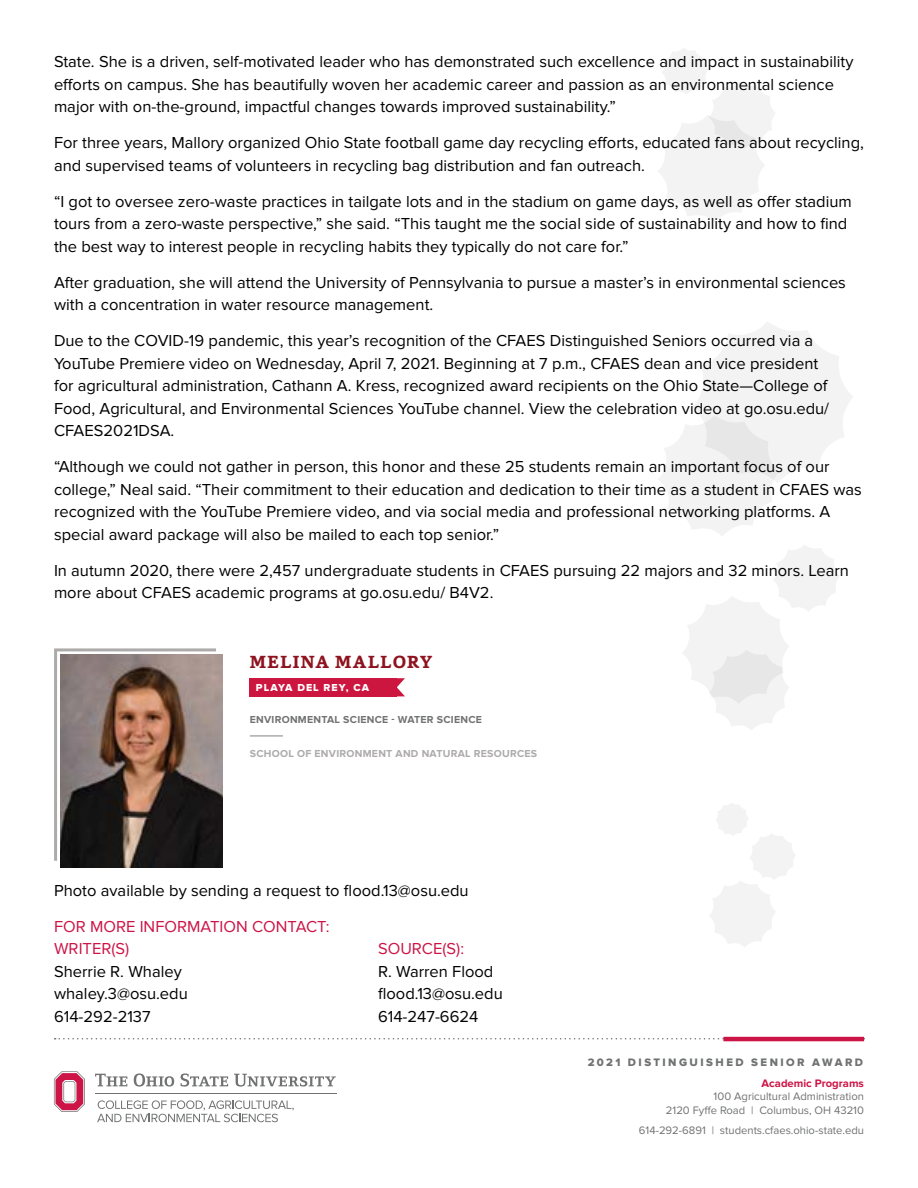
<style>
.page{position:relative;width:918px;height:1188px;background:#fff}
.page>*{position:absolute;margin:0;border:0;box-sizing:border-box;transform-origin:0 0}
.t1{font:700 18px "Capita";letter-spacing:.07em;color:#8e131e}
.t2{font:16.5px/22.5px "Proxima Nova";color:#000}
.t3{font:16.5px/22.5px "Proxima Nova";color:#cd1446}
.t4{font:11.25px/13.5px "Proxima Nova";color:#717272;text-align:right}
.t5{font:11.25px "Proxima Nova Extrabld";letter-spacing:.22em;color:#717272}
.t6{font:700 11.25px "Proxima Nova";color:#cd1446}
.t7{font:700 10.5px "Proxima Nova";letter-spacing:.025em;color:#adaaaa}
.t8{font:700 10.5px "Proxima Nova";letter-spacing:.025em;color:#717272}
.t9{font:10.5px "Proxima Nova Extrabld";letter-spacing:.1em;color:#fff}
</style>
<div class="page">
<svg style="left:659px;top:322px;width:194px;height:214px"></svg>
<svg style="left:682px;top:545px;width:157px;height:185px"></svg>
<svg style="left:710px;top:803px;width:85px;height:144px"></svg>
<svg style="left:658px;top:48px;width:117px;height:174px"></svg>
<svg style="left:55px;top:1038px;width:668px;height:2px"></svg>
<svg style="left:97px;top:1100px;width:197px;height:22px"></svg>
<svg style="left:54px;top:1071px;width:31px;height:41px"></svg>
<hr style="left:95px;top:1093px;width:242px;height:1px;background:#717272">
<svg style="left:95px;top:1074px;width:32px;height:12px"></svg>
<svg style="left:134px;top:1073px;width:40px;height:14px"></svg>
<svg style="left:181px;top:1073px;width:47px;height:14px"></svg>
<svg style="left:234px;top:1074px;width:102px;height:13px"></svg>
<hr style="left:250px;top:735px;width:33px;height:2px;background:#adaaaa">
<svg style="left:54px;top:648px;width:162px;height:216px"></svg>
<hr style="left:723px;top:1037px;width:141px;height:4px;background:#cd1446">
<svg style="left:397px;top:678px;width:8px;height:18px"></svg>
<div style="left:250px;top:678px;width:147px;height:18px;background:#cd163f"></div>
<img style="left:61px;top:654px;width:162px;height:214px">
<p class="t2" style="left:54px;top:51px;width:801px">State. She is a driven, self-motivated leader who has demonstrated such excellence and impact in sustainability efforts on campus. She has beautifully woven her academic career and passion as an environmental science major with on-the-ground, impactful changes towards improved sustainability.”</p>
<p class="t2" style="left:54px;top:132px;width:812px">For three years, Mallory organized Ohio State football game day recycling efforts, educated fans about recycling, and supervised teams of volunteers in recycling bag distribution and fan outreach.</p>
<p class="t2" style="left:54px;top:190px;width:799px">“I got to oversee zero-waste practices in tailgate lots and in the stadium on game days, as well as offer stadium tours from a zero-waste perspective,” she said. “This taught me the social side of sustainability and how to find the best way to interest people in recycling habits they typically do not care for.”</p>
<p class="t2" style="left:54px;top:271px;width:793px">After graduation, she will attend the University of Pennsylvania to pursue a master’s in environmental sciences with a concentration in water resource management.</p>
<p class="t2" style="left:54px;top:330px;width:777px">Due to the COVID-19 pandemic, this year’s recognition of the CFAES Distinguished Seniors occurred via a YouTube Premiere video on Wednesday, April 7, 2021. Beginning at 7 p.m., CFAES dean and vice president for agricultural administration, Cathann A. Kress, recognized award recipients on the Ohio State—College of Food, Agricultural, and Environmental Sciences YouTube channel. View the celebration video at go.osu.edu/ CFAES2021DSA.</p>
<p class="t2" style="left:54px;top:456px;width:809px">“Although we could not gather in person, this honor and these 25 students remain an important focus of our college,” Neal said. “Their commitment to their education and dedication to their time as a student in CFAES was recognized with the YouTube Premiere video, and via social media and professional networking platforms. A special award package will also be mailed to each top senior.”</p>
<p class="t2" style="left:54px;top:559px;width:796px">In autumn 2020, there were 2,457 undergraduate students in CFAES pursuing 22 majors and 32 minors. Learn more about CFAES academic programs at go.osu.edu/ B4V2.</p>
<p class="t1" style="left:250px;top:650px;width:184px">MELINA MALLORY</p>
<p class="t9" style="left:256px;top:681px;width:115px">PLAYA DEL REY, CA</p>
<p class="t8" style="left:250px;top:714px;width:234px">ENVIRONMENTAL SCIENCE - WATER SCIENCE</p>
<p class="t7" style="left:250px;top:747px;width:289px">SCHOOL OF ENVIRONMENT AND NATURAL RESOURCES</p>
<p class="t2" style="left:54px;top:879px;width:416px">Photo available by sending a request to flood.13@osu.edu</p>
<p class="t3" style="left:54px;top:915px;width:277px">FOR MORE INFORMATION CONTACT:<br>WRITER(S)</p>
<p class="t3" style="left:378px;top:938px;width:88px">SOURCE(S):</p>
<p class="t2" style="left:54px;top:960px;width:129px">Sherrie R. Whaley</p>
<p class="t2" style="left:378px;top:960px;width:117px">R. Warren Flood</p>
<p class="t2" style="left:54px;top:983px;width:135px">whaley.3@osu.edu</p>
<p class="t2" style="left:378px;top:983px;width:126px">flood.13@osu.edu</p>
<p class="t2" style="left:54px;top:1005px;width:98px">614-292-2137</p>
<p class="t2" style="left:378px;top:1005px;width:102px">614-247-6624</p>
<p class="t5" style="left:588px;top:1056px;width:277px">2021 DISTINGUISHED SENIOR AWARD</p>
<p class="t6" style="left:762px;top:1077px;width:104px">Academic Programs</p>
<p class="t4" style="left:666px;top:1090px;width:200px">100 Agricultural Administration<br>2120 Fyffe Road | Columbus, OH 43210</p>
<p class="t4" style="left:639px;top:1124px;width:227px">614-292-6891 | students.cfaes.ohio-state.edu</p>
</div>
